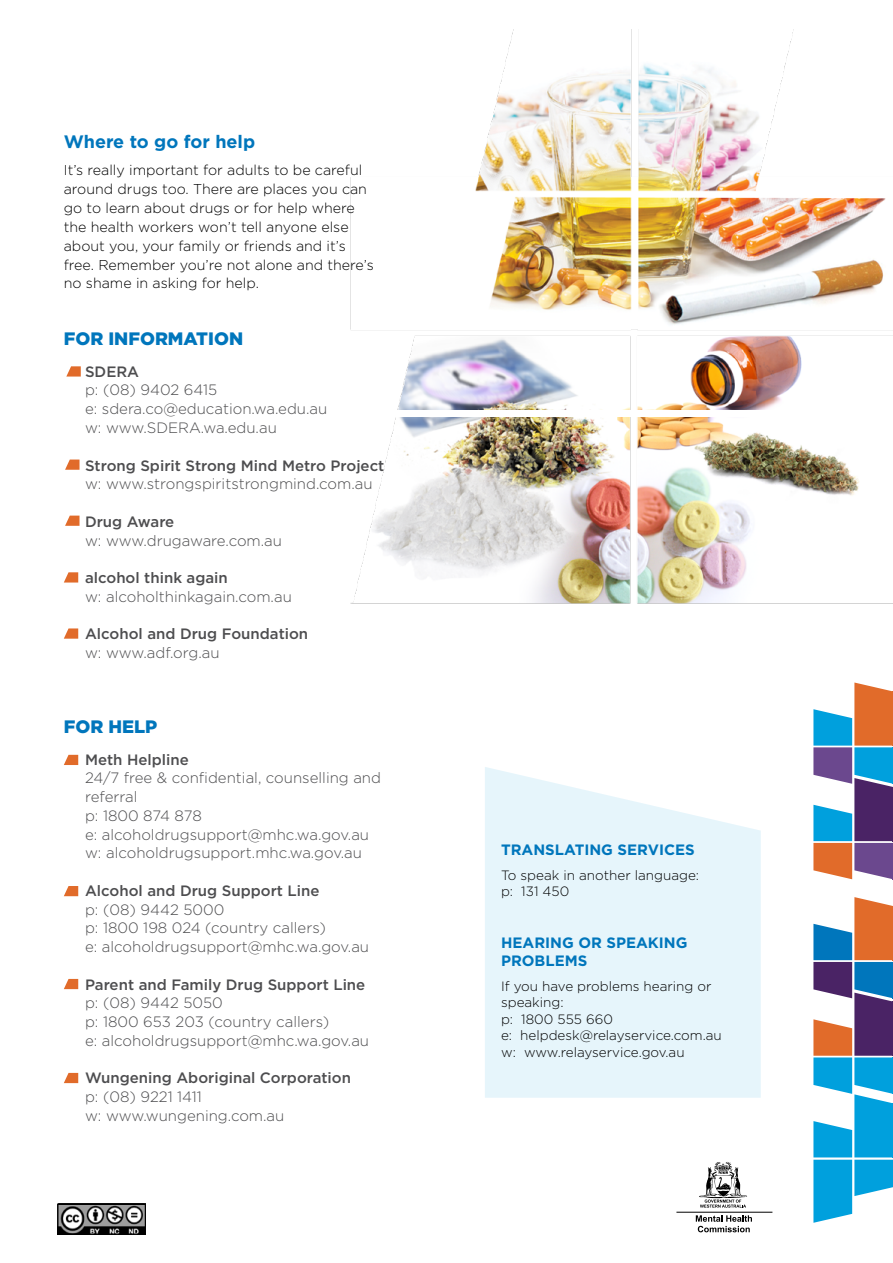
<style>
.page{position:relative;width:893px;height:1263px;background:#fff}
.page>*{position:absolute;margin:0;border:0;box-sizing:border-box;transform-origin:0 0}
.t1{font:900 18px "Gotham";color:#0076bc}
.t2{font:700 18px "Gotham";letter-spacing:-.005em;color:#0076bc}
.t3{font:300 15px/18.8px "Gotham";color:#4d4d4f}
.t4{font:500 15px "Gotham";color:#4d4d4f}
.t5{font:700 15px/18px "Gotham";color:#0076bc}
.t6{font:300 14.25px/18.9px "Gotham";color:#000}
.t7{font:300 13.5px/16.5px "Gotham";color:#000}
</style>
<div class="page">
<svg style="left:485px;top:767px;width:276px;height:331px;background:#e8f5fb"></svg>
<svg style="left:66px;top:366px;width:15px;height:11px"></svg>
<svg style="left:65px;top:459px;width:15px;height:11px"></svg>
<svg style="left:65px;top:516px;width:15px;height:10px"></svg>
<svg style="left:64px;top:572px;width:14px;height:10px"></svg>
<svg style="left:64px;top:628px;width:14px;height:11px"></svg>
<svg style="left:64px;top:755px;width:14px;height:10px"></svg>
<svg style="left:64px;top:886px;width:14px;height:10px"></svg>
<svg style="left:64px;top:979px;width:14px;height:10px"></svg>
<img style="left:350px;top:30px;width:543px;height:574px">
<div style="left:391px;top:410px;width:489px;height:6px;background:#fff"></div>
<svg style="left:64px;top:1073px;width:14px;height:10px"></svg>
<svg style="left:813px;top:897px;width:80px;height:326px"></svg>
<svg style="left:813px;top:682px;width:80px;height:197px"></svg>
<img style="left:59px;top:1206px;width:85px;height:27px">
<div style="left:57px;top:1204px;width:89px;height:31px;border:1px solid #000"></div>
<hr style="left:676px;top:1212px;width:96px;height:1px;background:#000">
<svg style="left:699px;top:1162px;width:48px;height:46px"></svg>
<svg style="left:696px;top:1215px;width:56px;height:17px"></svg>
<p class="t2" style="left:64px;top:129px;width:193px">WHERE TO GO FOR HELP</p>
<p class="t6" style="left:64px;top:160px;width:312px">It’s really important for adults to be careful around drugs too. There are places you can go to learn about drugs or for help where the health workers won’t tell anyone else about you, your family or friends and it’s free. Remember you’re not alone and there’s no shame in asking for help.</p>
<p class="t1" style="left:64px;top:326px;width:181px">FOR INFORMATION</p>
<p class="t4" style="left:85px;top:362px;width:56px">SDERA</p>
<p class="t3" style="left:85px;top:380px;width:244px">p: (08) 9402 6415<br>e: sdera.co@education.wa.edu.au w: www.SDERA.wa.edu.au</p>
<p class="t4" style="left:85px;top:455px;width:301px">Strong Spirit Strong Mind Metro Project</p>
<p class="t3" style="left:85px;top:474px;width:289px">w: www.strongspiritstrongmind.com.au</p>
<p class="t4" style="left:85px;top:512px;width:91px">Drug Aware</p>
<p class="t3" style="left:85px;top:530px;width:199px">w: www.drugaware.com.au</p>
<p class="t4" style="left:85px;top:568px;width:144px">alcohol think again</p>
<p class="t3" style="left:85px;top:587px;width:208px">w: alcoholthinkagain.com.au</p>
<p class="t4" style="left:85px;top:624px;width:225px">Alcohol and Drug Foundation</p>
<p class="t3" style="left:85px;top:643px;width:136px">w: www.adf.org.au</p>
<p class="t1" style="left:64px;top:714px;width:95px">FOR HELP</p>
<p class="t4" style="left:85px;top:749px;width:105px">Meth Helpline</p>
<p class="t3" style="left:85px;top:768px;width:297px">24/7 free &amp; confidential, counselling and referral<br>p: 1800 874 878<br>e: alcoholdrugsupport@mhc.wa.gov.au w: alcoholdrugsupport.mhc.wa.gov.au</p>
<p class="t4" style="left:85px;top:881px;width:236px">Alcohol and Drug Support Line</p>
<p class="t3" style="left:85px;top:899px;width:286px">p: (08) 9442 5000<br>p: 1800 198 024 (country callers)<br>e: alcoholdrugsupport@mhc.wa.gov.au</p>
<p class="t4" style="left:85px;top:974px;width:282px">Parent and Family Drug Support Line</p>
<p class="t3" style="left:85px;top:993px;width:286px">p: (08) 9442 5050<br>p: 1800 653 203 (country callers)<br>e: alcoholdrugsupport@mhc.wa.gov.au</p>
<p class="t4" style="left:85px;top:1068px;width:267px">Wungening Aboriginal Corporation</p>
<p class="t3" style="left:85px;top:1087px;width:201px">p: (08) 9221 1411<br>w: www.wungening.com.au</p>
<p class="t5" style="left:501px;top:840px;width:128px">TRANSLATING SER</p>
<p class="t5" style="left:648px;top:840px;width:38px">VICES</p>
<p class="t7" style="left:501px;top:866px;width:200px">To speak in another language: p: 131 450</p>
<p class="t5" style="left:501px;top:933px;width:12px">HEAR</p>
<p class="t5" style="left:501px;top:933px;width:188px;text-indent:44px">ING OR SPEAKING<br>PROBLEMS</p>
<p class="t7" style="left:501px;top:977px;width:222px">If you have problems hearing or speaking:<br>p: 1800 555 660<br>e: helpdesk@relayservice.com.au w: www.relayservice.gov.au</p>
</div>
